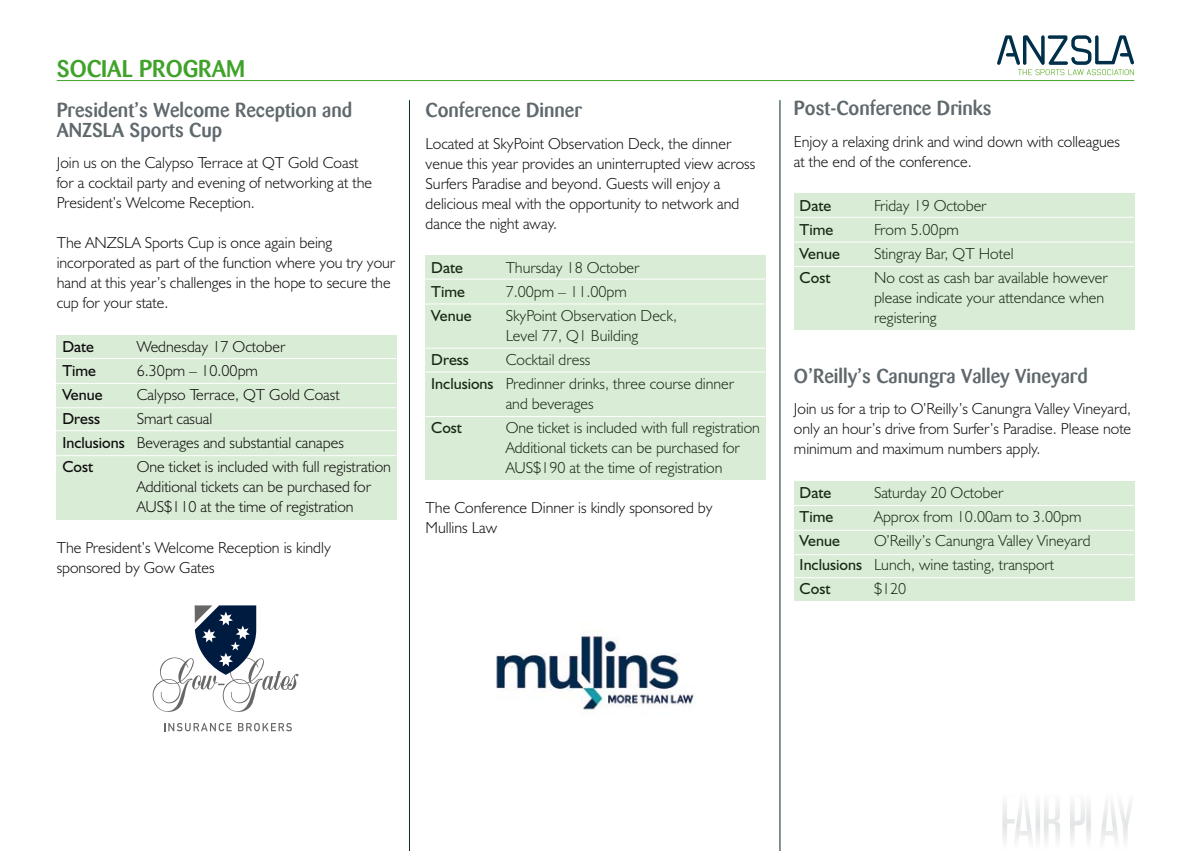
<style>
.page{position:relative;width:1191px;height:851px;background:#fff}
.page>*{position:absolute;margin:0;border:0;box-sizing:border-box;transform-origin:0 0}
.t1{font:500 24px "Barmeno";color:#41a22b}
.t2{font:500 20px/20px "Barmeno";color:#5f686c}
.t3{font:300 16px/20px "Humanist 521 BT";color:#0d0d0d}
.t4{font:16px "Humanist 521 BT";color:#0d0d0d}
.s1{font-weight:400}
</style>
<div class="page">
<div style="left:57px;top:334px;width:340px;height:185px;background:#d9ecd5"></div>
<img style="left:496px;top:631px;width:199px;height:84px">
<svg style="left:164px;top:723px;width:68px;height:8px"></svg>
<svg style="left:238px;top:723px;width:54px;height:8px"></svg>
<svg style="left:153px;top:605px;width:145px;height:106px"></svg>
<hr style="left:57px;top:80px;width:1077px;height:1px;background:#41a22b">
<hr style="left:409px;top:100px;width:1px;height:750px;background:#072c30">
<hr style="left:779px;top:100px;width:1px;height:750px;background:#072c30">
<svg style="left:997px;top:35px;width:137px;height:40px"></svg>
<hr style="left:56px;top:358px;width:340px;height:1px;background:#fff">
<hr style="left:56px;top:383px;width:340px;height:1px;background:#fff">
<hr style="left:56px;top:407px;width:340px;height:1px;background:#fff">
<hr style="left:56px;top:430px;width:340px;height:1px;background:#fff">
<hr style="left:56px;top:455px;width:340px;height:1px;background:#fff">
<div style="left:425px;top:255px;width:340px;height:224px;background:#d9ecd5"></div>
<hr style="left:425px;top:279px;width:340px;height:1px;background:#fff">
<hr style="left:425px;top:303px;width:340px;height:1px;background:#fff">
<hr style="left:425px;top:416px;width:340px;height:1px;background:#fff">
<hr style="left:425px;top:348px;width:340px;height:1px;background:#fff">
<hr style="left:425px;top:371px;width:340px;height:1px;background:#fff">
<div style="left:794px;top:193px;width:340px;height:136px;background:#d9ecd5"></div>
<div style="left:794px;top:481px;width:340px;height:119px;background:#d9ecd5"></div>
<hr style="left:794px;top:217px;width:340px;height:1px;background:#fff">
<hr style="left:794px;top:505px;width:340px;height:1px;background:#fff">
<hr style="left:794px;top:242px;width:340px;height:1px;background:#fff">
<hr style="left:794px;top:530px;width:340px;height:1px;background:#fff">
<hr style="left:794px;top:266px;width:340px;height:1px;background:#fff">
<hr style="left:794px;top:554px;width:340px;height:1px;background:#fff">
<hr style="left:794px;top:577px;width:340px;height:1px;background:#fff">
<svg style="left:1002px;top:803px;width:130px;height:38px"></svg>
<h1 class="t1" style="left:57px;top:54px;width:190px">SOCIAL PROGRAM</h1>
<p class="t2" style="left:57px;top:100px;width:297px">President’s Welcome Reception and<br>ANZSLA Sports Cup</p>
<p class="t3" style="left:57px;top:152px;width:317px">Join us on the Calypso Terrace at QT Gold Coast for a cocktail party and evening of networking at the<br>President’s Welcome Reception.</p>
<p class="t3" style="left:57px;top:232px;width:340px">The ANZSLA Sports Cup is once again being incorporated as part of the function where you try your hand at this year’s challenges in the hope to secure the cup for your state.</p>
<p class="t4" style="left:62px;top:337px;width:33px">Date</p>
<p class="t3" style="left:137px;top:336px;width:150px">Wednesday 17 October</p>
<p class="t4" style="left:62px;top:361px;width:35px">Time</p>
<p class="t3" style="left:137px;top:360px;width:123px">6.30pm – 10.00pm</p>
<p class="t4" style="left:62px;top:385px;width:42px">Venue</p>
<p class="t3" style="left:137px;top:384px;width:204px">Calypso Terrace, QT Gold Coast</p>
<p class="t4" style="left:62px;top:409px;width:39px">Dress</p>
<p class="t3" style="left:62px;top:406px;width:283px;line-height:24px;text-indent:74px">Smart casual<br><span class="s1">Inclusions</span> Beverages and substantial canapes<br><span class="s1">Cost</span></p>
<p class="t3" style="left:137px;top:456px;width:256px">One ticket is included with full registration<br>Additional tickets can be purchased for<br>AUS$110 at the time of registration</p>
<p class="t3" style="left:57px;top:536px;width:275px">The President’s Welcome Reception is kindly sponsored by Gow Gates</p>
<p class="t2" style="left:425px;top:100px;width:158px">Conference Dinner</p>
<p class="t3" style="left:425px;top:133px;width:331px">Located at SkyPoint Observation Deck, the dinner venue this year provides an uninterrupted view across Surfers Paradise and beyond. Guests will enjoy a delicious meal with the opportunity to network and dance the night away.</p>
<p class="t4" style="left:431px;top:257px;width:33px">Date</p>
<p class="t3" style="left:505px;top:257px;width:135px">Thursday 18 October</p>
<p class="t4" style="left:431px;top:281px;width:35px">Time</p>
<p class="t3" style="left:505px;top:281px;width:123px">7.00pm – 11.00pm</p>
<p class="t4" style="left:431px;top:305px;width:42px">Venue</p>
<p class="t3" style="left:505px;top:305px;width:173px">SkyPoint Observation Deck,<br>Level 77, Q1 Building</p>
<p class="t4" style="left:431px;top:349px;width:39px">Dress</p>
<p class="t3" style="left:431px;top:347px;width:304px;line-height:24px;text-indent:74px">Cocktail dress<br><span class="s1">Inclusions</span> Predinner drinks, three course dinner</p>
<p class="t3" style="left:505px;top:393px;width:89px">and beverages</p>
<p class="t4" style="left:431px;top:417px;width:32px">Cost</p>
<p class="t3" style="left:505px;top:417px;width:256px">One ticket is included with full registration<br>Additional tickets can be purchased for<br>AUS$190 at the time of registration</p>
<p class="t3" style="left:425px;top:497px;width:288px">The Conference Dinner is kindly sponsored by<br>Mullins Law</p>
<p class="t2" style="left:794px;top:99px;width:199px">Post-Conference Drinks</p>
<p class="t3" style="left:794px;top:131px;width:327px">Enjoy a relaxing drink and wind down with colleagues at the end of the conference.</p>
<p class="t4" style="left:799px;top:195px;width:33px">Date</p>
<p class="t3" style="left:874px;top:195px;width:114px">Friday 19 October</p>
<p class="t4" style="left:799px;top:219px;width:35px">Time</p>
<p class="t3" style="left:874px;top:219px;width:86px">From 5.00pm</p>
<p class="t4" style="left:799px;top:243px;width:42px">Venue</p>
<p class="t3" style="left:874px;top:243px;width:141px">Stingray Bar, QT Hotel</p>
<p class="t4" style="left:799px;top:267px;width:32px">Cost</p>
<p class="t3" style="left:874px;top:267px;width:235px">No cost as cash bar available however please indicate your attendance when registering</p>
<p class="t2" style="left:794px;top:366px;width:295px">O’Reilly’s Canungra Valley Vineyard</p>
<p class="t3" style="left:794px;top:398px;width:339px;text-align:justify">Join us for a trip to O’Reilly’s Canungra Valley Vineyard, only an hour’s drive from Surfer’s Paradise. Please note minimum and maximum numbers apply.</p>
<p class="t4" style="left:799px;top:483px;width:33px">Date</p>
<p class="t3" style="left:874px;top:482px;width:131px">Saturday 20 October</p>
<p class="t4" style="left:799px;top:507px;width:35px">Time</p>
<p class="t3" style="left:874px;top:506px;width:209px">Approx from 10.00am to 3.00pm</p>
<p class="t4" style="left:799px;top:531px;width:42px">Venue</p>
<p class="t3" style="left:799px;top:528px;width:292px;line-height:24px;text-indent:74px">O’Reilly’s Canungra Valley Vineyard<br><span class="s1">Inclusions</span> Lunch, wine tasting, transport<br><span class="s1">Cost</span></p>
<p class="t3" style="left:874px;top:578px;width:34px">$120</p>
</div>
